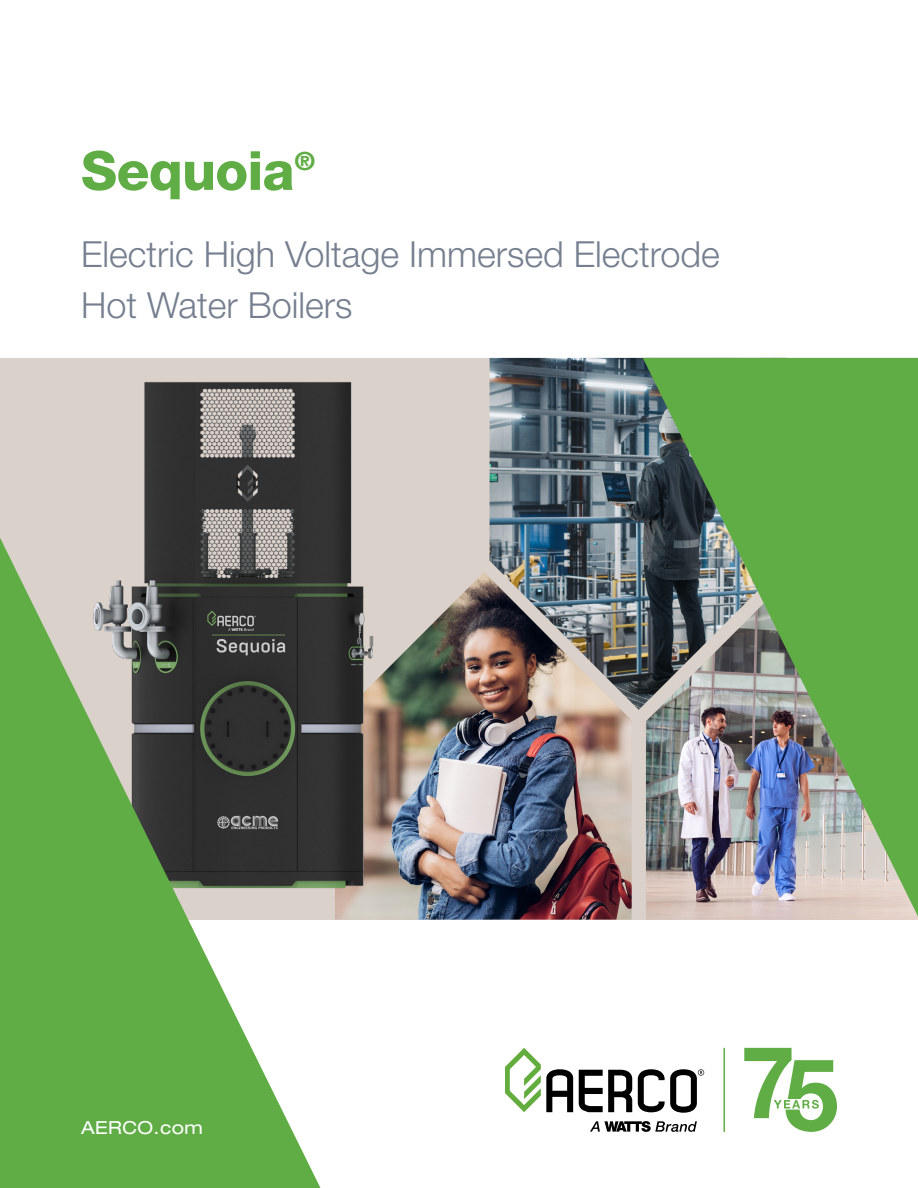
<style>
.page{position:relative;width:918px;height:1188px;background:#fff}
.page>*{position:absolute;margin:0;border:0;box-sizing:border-box;transform-origin:0 0}
.Headline_1_Watts_pantone_300{font:800 54px "Helvetica Neue LT Std";letter-spacing:-.015em;color:#60ad45}
.Subhead_1{font:300 36px/51px "Helvetica Neue LT Std";color:#757f8f}
.t1{font:expanded 18px "Helvetica Neue LT Std";letter-spacing:.025em;color:#fff}
</style>
<div class="page">
<div style="left:0;top:358px;width:918px;height:562px;background:#dad1cb"></div>
<img style="left:335px;top:572px;width:297px;height:348px">
<img style="left:490px;top:358px;width:153px;height:352px">
<img style="left:643px;top:358px;width:275px;height:559px">
<img style="left:144px;top:382px;width:231px;height:515px">
<svg style="left:0;top:538px;width:320px;height:650px;fill:#60ad45"></svg>
<svg style="left:505px;top:1048px;width:68px;height:64px"></svg>
<svg style="left:579px;top:1070px;width:53px;height:42px"></svg>
<svg style="left:638px;top:1069px;width:66px;height:44px"></svg>
<svg style="left:590px;top:1121px;width:107px;height:11px"></svg>
<svg style="left:744px;top:1048px;width:93px;height:84px"></svg>
<hr style="left:724px;top:1048px;width:1px;height:84px;background:#60ad45">
<p class="Headline_1_Watts_pantone_300" style="left:81px;top:139px;width:236px">Sequoia<sup>®</sup></p>
<p class="Subhead_1" style="left:81px;top:228px;width:640px">Electric High Voltage Immersed Electrode<br>Hot Water Boilers</p>
<p class="t1" style="left:81px;top:1117px;width:123px">AERCO.com</p>
</div>
